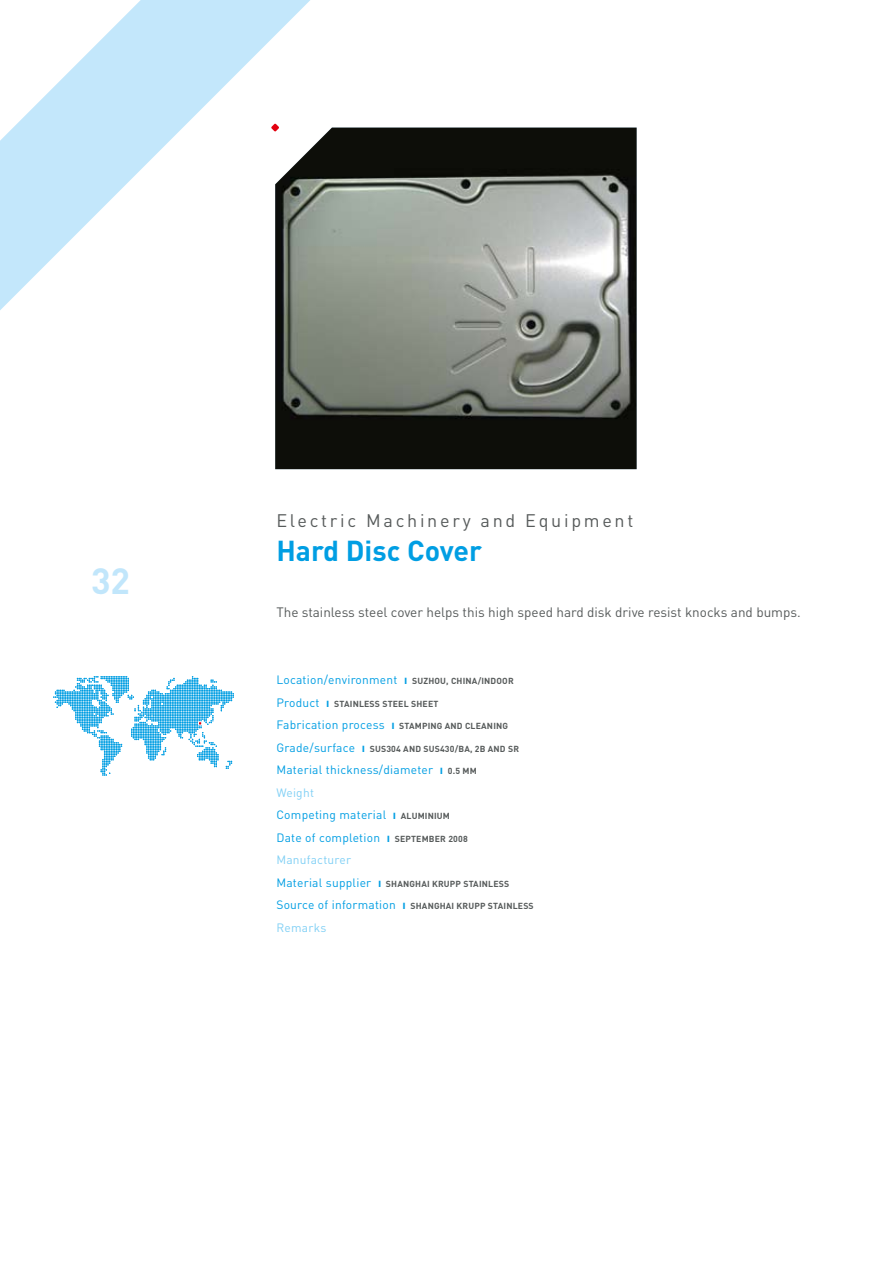
<style>
.page{position:relative;width:893px;height:1263px;background:#fff}
.page>*{position:absolute;margin:0;border:0;box-sizing:border-box;transform-origin:0 0}
.t1{font:700 36px "DIN";color:#c1e6fb}
.t2{font:700 28.5px "DIN";color:#009ee3}
.t3{font:18px "DIN";letter-spacing:.15em;color:#575b5b}
.t4{font:13.5px "DIN";color:#575b5b}
.t5{font:12px/22.5px "DIN";letter-spacing:.02em;color:#009ee3}
.t6{font:12px "DIN";letter-spacing:.02em;color:#81d0f5}
.t7{font:700 8.7px "DIN";letter-spacing:.02em;color:#575b5b}
.s1{font-weight:700}
.s2{font-weight:700;font-size:8.7px;color:#575b5b}
.s3{font-weight:400;font-size:12px;color:#009ee3}
.s4{font-size:12px;color:#009ee3}
.s5{color:#81d0f5}
</style>
<div class="page">
<svg style="left:0;top:0;width:480px;height:470px"></svg>
<svg style="left:53px;top:676px;width:181px;height:100px"></svg>
<img style="left:275px;top:128px;width:362px;height:341px">
<svg style="left:271px;top:123px;width:8px;height:9px"></svg>
<h1 class="t1" style="left:91px;top:557px;width:41px">32</h1>
<h3 class="t3" style="left:276px;top:510px;width:358px">Electric Machinery and Equipment</h3>
<h2 class="t2" style="left:276px;top:531px;width:207px">HARD DISC COVER</h2>
<h3 class="t4" style="left:276px;top:604px;width:526px">The stainless steel cover helps this high speed hard disk drive resist knocks and bumps.</h3>
<h3 class="t5" style="left:276px;top:669px;width:239px">Location/environment <span class="s1">I</span> <span class="s2">SUZHOU, CHINA/I NDOOR</span></h3>
<p class="t7" style="left:276px;top:698px;width:163px"><span class="s3">Product</span> <span class="s4">I</span> STAINLESS STEEL SHEET</p>
<p class="t7" style="left:276px;top:720px;width:233px"><span class="s3">Fabrication process</span> <span class="s4">I</span> STAM PING AND CLEANING</p>
<h3 class="t5" style="left:276px;top:736px;width:100px">Grade/surface <span class="s1">I</span> <span class="s2">SUS</span></h3>
<p class="t7" style="left:386px;top:743px;width:44px">304 AND SUS</p>
<p class="t7" style="left:440px;top:743px;width:75px">430/BA, 2B AND SR</p>
<h3 class="t5" style="left:276px;top:759px;width:194px">Material thickness/diameter <span class="s1">I</span> <span class="s2">0.5 MM<br></span><span class="s5">Weight<br></span>Competing material <span class="s1">I</span> <span class="s2">ALUMINIUM<br></span>Date of completion <span class="s1">I</span> <span class="s2">SEPTEM BER 2008<br></span><span class="s5">Manufacturer</span></h3>
<p class="t7" style="left:276px;top:878px;width:234px"><span class="s3">Material supplier</span> <span class="s4">I</span> SHANGHAI KRUPP STAINLESS</p>
<p class="t7" style="left:276px;top:900px;width:259px"><span class="s3">Source of information</span> <span class="s4">I</span> SHANGHAI KRUPP STAINLESS</p>
<h3 class="t6" style="left:276px;top:920px;width:51px">Remarks</h3>
</div>
